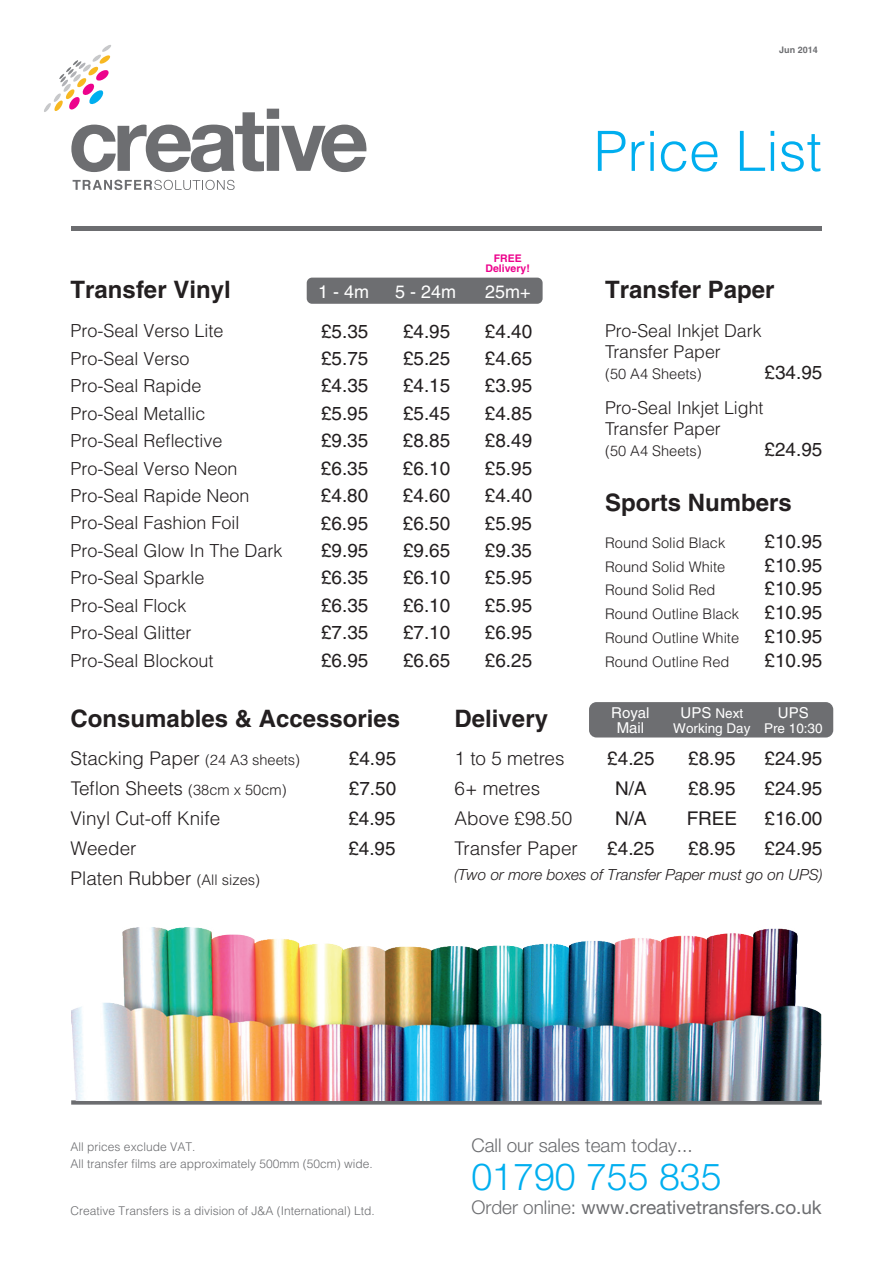
<style>
.page{position:relative;width:893px;height:1263px;background:#fff}
.page>*{position:absolute;margin:0;border:0;box-sizing:border-box;transform-origin:0 0}
.t1{font:300 55.5px "Helvetica";color:#00aeef}
.t2{font:300 37.5px "Helvetica Neue";color:#00aeef}
.t3{font:700 24px "Helvetica";color:#231f20}
.t4{font:18.9px/23.9px "Helvetica";color:#231f20;text-align:justify}
.t5{font:300 18.9px "Helvetica";color:#231f20}
.t6{font:18.9px "Helvetica Neue";color:#6c6d70}
.t7{font:300 18.9px "Helvetica Neue";color:#6c6d70}
.t8{font:300 18px/27.5px "Helvetica";color:#231f20}
.t9{font:18px "Helvetica";color:#fff}
.t10{font:300 17.7px/21.3px "Helvetica";color:#231f20}
.t11{font:italic 300 15.3px "Helvetica";color:#231f20}
.t12{font:15px/15px "Helvetica";color:#fff;text-align:center}
.t13{font:300 14.55px/23.9px "Helvetica";color:#231f20}
.t14{font:13.5px/15px "Helvetica";color:#fff;text-align:center}
.t15{font:300 12px/16.5px "Helvetica";color:#6c6d70}
.t16{font:700 10.5px/10.5px "Helvetica";color:#ed028c;text-align:center}
.t17{font:700 9px "Helvetica";color:#6c6d70}
.s1{font-size:15px}
.s2{font-size:14.55px}
.s3{font-weight:300}
</style>
<div class="page">
<div style="left:589px;top:702px;width:244px;height:35px;background:#6d6e71;border-radius:7px"></div>
<svg style="left:73px;top:180px;width:162px;height:10px"></svg>
<svg style="left:44px;top:45px;width:323px;height:127px"></svg>
<div style="left:307px;top:278px;width:236px;height:26px;background:#6d6e71;border-radius:5px"></div>
<hr style="left:71px;top:226px;width:751px;height:4px;background:#6c6d70">
<img style="left:71px;top:1100px;width:751px;height:4px">
<img style="left:71px;top:928px;width:751px;height:172px">
<p class="t17" style="left:779px;top:44px;width:40px">Jun 2014</p>
<p class="t3" style="left:71px;top:275px;width:162px">Transfer Vinyl</p>
<p class="t16" style="left:485px;top:253px;width:46px">FREE<br>Delivery!</p>
<p class="t9" style="left:318px;top:281px;width:52px">1 - 4m</p>
<p class="t9" style="left:395px;top:281px;width:62px">5 - 24m</p>
<p class="t9" style="left:485px;top:281px;width:47px">25m+</p>
<p class="t8" style="left:71px;top:317px;width:214px">Pro-Seal Verso Lite<br>Pro-Seal Verso<br>Pro-Seal Rapide<br>Pro-Seal Metallic<br>Pro-Seal Reflective<br>Pro-Seal Verso Neon<br>Pro-Seal Rapide Neon<br>Pro-Seal Fashion Foil<br>Pro-Seal Glow In The Dark<br>Pro-Seal Sparkle<br>Pro-Seal Flock<br>Pro-Seal Glitter<br>Pro-Seal Blockout</p>
<p class="t4" style="left:321px;top:319px;width:49px">£5.35</p>
<p class="t4" style="left:403px;top:319px;width:49px">£4.95</p>
<p class="t4" style="left:485px;top:319px;width:49px">£4.40</p>
<p class="t4" style="left:321px;top:346px;width:49px">£5.75</p>
<p class="t4" style="left:403px;top:346px;width:49px">£5.25</p>
<p class="t4" style="left:485px;top:346px;width:49px">£4.65</p>
<p class="t4" style="left:321px;top:374px;width:49px">£4.35</p>
<p class="t4" style="left:403px;top:374px;width:49px">£4.15</p>
<p class="t4" style="left:485px;top:374px;width:49px">£3.95</p>
<p class="t4" style="left:321px;top:401px;width:49px">£5.95</p>
<p class="t4" style="left:403px;top:401px;width:49px">£5.45</p>
<p class="t4" style="left:485px;top:401px;width:49px">£4.85</p>
<p class="t4" style="left:321px;top:429px;width:49px">£9.35</p>
<p class="t4" style="left:403px;top:429px;width:49px">£8.85</p>
<p class="t4" style="left:485px;top:429px;width:49px">£8.49</p>
<p class="t4" style="left:321px;top:456px;width:49px">£6.35</p>
<p class="t4" style="left:403px;top:456px;width:49px">£6.10</p>
<p class="t4" style="left:485px;top:456px;width:49px">£5.95</p>
<p class="t4" style="left:321px;top:484px;width:49px">£4.80</p>
<p class="t4" style="left:403px;top:484px;width:49px">£4.60</p>
<p class="t4" style="left:485px;top:484px;width:49px">£4.40</p>
<p class="t4" style="left:321px;top:511px;width:49px">£6.95</p>
<p class="t4" style="left:403px;top:511px;width:49px">£6.50</p>
<p class="t4" style="left:485px;top:511px;width:49px">£5.95</p>
<p class="t4" style="left:321px;top:538px;width:49px">£9.95</p>
<p class="t4" style="left:403px;top:538px;width:49px">£9.65</p>
<p class="t4" style="left:485px;top:538px;width:49px">£9.35</p>
<p class="t4" style="left:321px;top:566px;width:49px">£6.35</p>
<p class="t4" style="left:403px;top:566px;width:49px">£6.10</p>
<p class="t4" style="left:485px;top:566px;width:49px">£5.95</p>
<p class="t4" style="left:321px;top:593px;width:49px">£6.35</p>
<p class="t4" style="left:403px;top:593px;width:49px">£6.10</p>
<p class="t4" style="left:485px;top:593px;width:49px">£5.95</p>
<p class="t4" style="left:321px;top:621px;width:49px">£7.35</p>
<p class="t4" style="left:403px;top:621px;width:49px">£7.10</p>
<p class="t4" style="left:485px;top:621px;width:49px">£6.95</p>
<p class="t4" style="left:321px;top:648px;width:49px">£6.95</p>
<p class="t4" style="left:403px;top:648px;width:49px">£6.65</p>
<p class="t4" style="left:485px;top:648px;width:49px">£6.25</p>
<h1 class="t1" style="left:593px;top:116px;width:230px">Price List</h1>
<p class="t3" style="left:605px;top:275px;width:171px">Transfer Paper</p>
<p class="t10" style="left:605px;top:319px;width:158px">Pro-Seal Inkjet Dark<br>Transfer Paper</p>
<p class="t13" style="left:605px;top:362px;width:98px">(50 A4 Sheets)</p>
<p class="t4" style="left:765px;top:360px;width:59px">£34.95</p>
<p class="t10" style="left:605px;top:396px;width:160px">Pro-Seal Inkjet Light<br>Transfer Paper</p>
<p class="t13" style="left:605px;top:439px;width:98px">(50 A4 Sheets)</p>
<p class="t4" style="left:765px;top:438px;width:59px">£24.95</p>
<p class="t3" style="left:605px;top:488px;width:188px">Sports Numbers</p>
<p class="t13" style="left:605px;top:530px;width:135px">Round Solid Black<br>Round Solid White<br>Round Solid Red<br>Round Outline Black<br>Round Outline White<br>Round Outline Red</p>
<p class="t4" style="left:765px;top:529px;width:59px">£10.95 £10.95 £10.95 £10.95 £10.95 £10.95</p>
<p class="t12" style="left:611px;top:705px;width:40px">Royal<br>Mail</p>
<p class="t14" style="left:673px;top:705px;width:79px"><span class="s1">UPS</span> Next<br>Working Day</p>
<p class="t12" style="left:778px;top:705px;width:32px">UPS</p>
<p class="t3" style="left:71px;top:704px;width:331px">Consumables &amp; Accessories</p>
<p class="t5" style="left:71px;top:747px;width:131px">Stacking Paper</p>
<p class="t4" style="left:349px;top:747px;width:49px">£4.95</p>
<p class="t3" style="left:455px;top:704px;width:95px">Delivery</p>
<p class="t14" style="left:764px;top:720px;width:60px">Pre 10:30</p>
<p class="t13" style="left:205px;top:748px;width:97px">(24 A3 sheets)</p>
<p class="t5" style="left:455px;top:747px;width:111px">1 to 5 metres</p>
<p class="t4" style="left:607px;top:747px;width:49px">£4.25</p>
<p class="t4" style="left:688px;top:747px;width:49px">£8.95</p>
<p class="t4" style="left:765px;top:747px;width:59px">£24.95</p>
<p class="t5" style="left:71px;top:777px;width:217px">Teflon Sheets <span class="s2">(38cm x 50cm)</span></p>
<p class="t4" style="left:349px;top:776px;width:49px">£7.50</p>
<p class="t5" style="left:455px;top:777px;width:87px">6+ metres</p>
<p class="t4" style="left:615px;top:776px;width:33px">N/A</p>
<p class="t4" style="left:688px;top:776px;width:49px">£8.95</p>
<p class="t4" style="left:765px;top:776px;width:59px">£24.95</p>
<p class="t5" style="left:455px;top:806px;width:119px">Above £98.50</p>
<p class="t4" style="left:615px;top:806px;width:33px">N/A</p>
<p class="t4" style="left:687px;top:806px;width:52px">FREE</p>
<p class="t4" style="left:765px;top:806px;width:59px">£16.00</p>
<p class="t5" style="left:71px;top:806px;width:151px">Vinyl Cut-off Knife</p>
<p class="t4" style="left:348px;top:806px;width:49px">£4.95</p>
<p class="t5" style="left:71px;top:836px;width:67px">Weeder</p>
<p class="t4" style="left:348px;top:836px;width:49px">£4.95</p>
<p class="t5" style="left:71px;top:866px;width:191px">Platen Rubber <span class="s2">(All sizes)</span></p>
<p class="t5" style="left:455px;top:836px;width:125px">Transfer Paper</p>
<p class="t4" style="left:607px;top:836px;width:49px">£4.25</p>
<p class="t4" style="left:688px;top:836px;width:49px">£8.95</p>
<p class="t4" style="left:765px;top:836px;width:59px">£24.95</p>
<p class="t11" style="left:454px;top:866px;width:370px">(Two or more boxes of Transfer Paper must go on UPS)</p>
<p class="t15" style="left:71px;top:1138px;width:304px">All prices exclude VAT.<br>All transfer films are approximately 500mm (50cm) wide.</p>
<p class="t15" style="left:71px;top:1202px;width:306px">Creative Transfers is a division of J&amp;A (International) Ltd.</p>
<p class="t7" style="left:471px;top:1133px;width:223px">Call our sales team today...</p>
<h2 class="t2" style="left:471px;top:1154px;width:252px">01790 755 835</h2>
<p class="t6" style="left:471px;top:1196px;width:352px"><span class="s3">Order online:</span> www.creativetransfers.co.uk</p>
</div>
